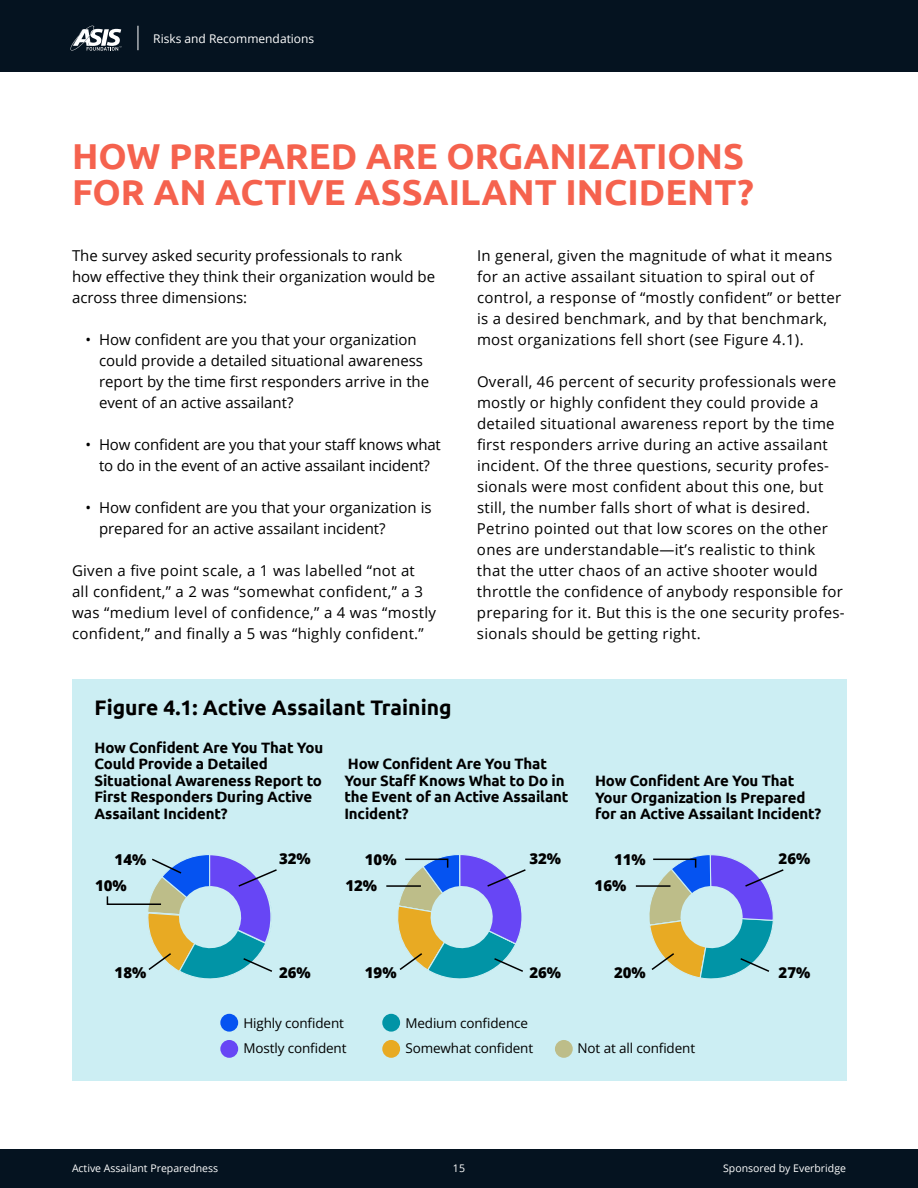
<style>
.page{position:relative;width:918px;height:1188px;background:#fff}
.page>*{position:absolute;margin:0;border:0;box-sizing:border-box;transform-origin:0 0}
.t1{font:700 36px/36px "Ubuntu";color:#f5624e}
.t2{font:700 21px "Ubuntu";color:#000}
.t3{font:15px/21px "Open Sans";letter-spacing:.02em;color:#000}
.t4{font:15px/21px "Open Sans";color:#000}
.t5{font:700 15px/16.5px "Ubuntu";letter-spacing:-.01em;color:#000}
.t6{font:15px/21px "Open Sans";letter-spacing:-.01em;color:#000;text-align:center}
.t7{font:800 15px/26px "Open Sans";color:#000}
.t8{font:13.5px "Open Sans";letter-spacing:-.01em;color:#000}
.t9{font:12px "Open Sans";color:#fff}
.t10{font:10.5px "Open Sans";color:#fff}
</style>
<div class="page">
<div style="left:0;top:1149px;width:918px;height:39px;background:#051320"></div>
<div style="left:0;top:0;width:918px;height:72px;background:#051320"></div>
<svg style="left:70px;top:26px;width:51px;height:25px"></svg>
<svg style="left:138px;top:26px;width:1px;height:24px"></svg>
<div style="left:72px;top:680px;width:774px;height:402px;background:#cceef3"></div>
<div style="left:220px;top:1014px;width:18px;height:18px;background:#0553f1;border-radius:50%"></div>
<div style="left:220px;top:1040px;width:18px;height:18px;background:#6746f5;border-radius:50%"></div>
<div style="left:382px;top:1014px;width:18px;height:18px;background:#0194a6;border-radius:50%"></div>
<div style="left:382px;top:1040px;width:18px;height:18px;background:#e8aa23;border-radius:50%"></div>
<div style="left:555px;top:1040px;width:18px;height:18px;background:#bdbd89;border-radius:50%"></div>
<hr style="left:386px;top:885px;width:35px;height:2px;background:#000">
<svg style="left:394px;top:855px;width:132px;height:124px"></svg>
<hr style="left:636px;top:885px;width:34px;height:2px;background:#000">
<svg style="left:647px;top:855px;width:137px;height:124px"></svg>
<svg style="left:106px;top:855px;width:171px;height:124px"></svg>
<p class="t9" style="left:153px;top:31px;width:163px">Risks and Recommendations</p>
<h1 class="t1" style="left:72px;top:138px;width:683px">HOW PREPARED ARE ORGANIZATIONS<br>FOR AN ACTIVE ASSAILANT INCIDENT?</h1>
<p class="t4" style="left:72px;top:245px;width:365px">The survey asked security professionals to rank how effective they think their organization would be across three dimensions:</p>
<p class="t4" style="left:99px;top:329px;width:332px;text-indent:-14px">• How confident are you that your organization could provide a detailed situational awareness report by the time first responders arrive in the event of an active assailant?</p>
<p class="t6" style="left:86px;top:434px;width:357px">• How confident are you that your staff knows what to do in the event of an active assailant incident?</p>
<p class="t4" style="left:99px;top:497px;width:334px;text-indent:-14px">• How confident are you that your organization is prepared for an active assailant incident?</p>
<p class="t3" style="left:72px;top:560px;width:366px">Given a five point scale, a 1 was labelled “not at<br>all confident,” a 2 was “somewhat confident,” a 3 was “medium level of confidence,” a 4 was “mostly confident,” and finally a 5 was “highly confident.”</p>
<h2 class="t2" style="left:95px;top:695px;width:358px">Figure 4.1: Active Assailant Training</h2>
<p class="t3" style="left:477px;top:245px;width:366px">In general, given the magnitude of what it means for an active assailant situation to spiral out of control, a response of “mostly confident” or better is a desired benchmark, and by that benchmark, most organizations fell short (see Figure 4.1).</p>
<p class="t3" style="left:477px;top:371px;width:369px">Overall, 46 percent of security professionals were mostly or highly confident they could provide a detailed situational awareness report by the time first responders arrive during an active assailant incident. Of the three questions, security profes&shy;sionals were most confident about this one, but still, the number falls short of what is desired.<br>Petrino pointed out that low scores on the other ones are understandable—it’s realistic to think that the utter chaos of an active shooter would throttle the confidence of anybody responsible for preparing for it. But this is the one security profes&shy;sionals should be getting right.</p>
<p class="t5" style="left:94px;top:739px;width:230px">How Confident Are You That You<br>Could Provide a Detailed<br>Situational Awareness Report to<br>First Responders During Active<br>Assailant Incident?</p>
<p class="t7" style="left:95px;top:846px;width:53px;text-indent:19px">14%<br>10%</p>
<p class="t7" style="left:279px;top:845px;width:33px">32%</p>
<p class="t5" style="left:344px;top:755px;width:226px">How Confident Are You That<br>Your Staff Knows What to Do in the Event of an Active Assailant<br>Incident?</p>
<p class="t7" style="left:345px;top:846px;width:53px;text-indent:19px">10%<br>12%</p>
<p class="t7" style="left:529px;top:845px;width:33px">32%</p>
<p class="t5" style="left:595px;top:773px;width:228px">How Confident Are You That<br>Your Organization Is Prepared for an Active Assailant Incident?</p>
<p class="t7" style="left:595px;top:846px;width:53px;text-indent:19px">11%<br>16%</p>
<p class="t7" style="left:779px;top:845px;width:33px">26%</p>
<p class="t7" style="left:115px;top:959px;width:33px">18%</p>
<p class="t7" style="left:279px;top:959px;width:33px">26%</p>
<p class="t7" style="left:365px;top:959px;width:33px">19%</p>
<p class="t7" style="left:529px;top:959px;width:33px">26%</p>
<p class="t7" style="left:614px;top:959px;width:33px">20%</p>
<p class="t7" style="left:779px;top:959px;width:33px">27%</p>
<p class="t8" style="left:243px;top:1013px;width:102px">Highly confident</p>
<p class="t8" style="left:405px;top:1013px;width:124px">Medium confidence</p>
<p class="t8" style="left:243px;top:1039px;width:105px">Mostly confident</p>
<p class="t8" style="left:405px;top:1039px;width:129px">Somewhat confident</p>
<p class="t8" style="left:578px;top:1039px;width:119px">Not at all confident</p>
<p class="t10" style="left:72px;top:1161px;width:148px">Active Assailant Preparedness</p>
<p class="t10" style="left:723px;top:1161px;width:124px">Sponsored by Everbridge</p>
<p class="t10" style="left:453px;top:1161px;width:14px">15</p>
</div>
